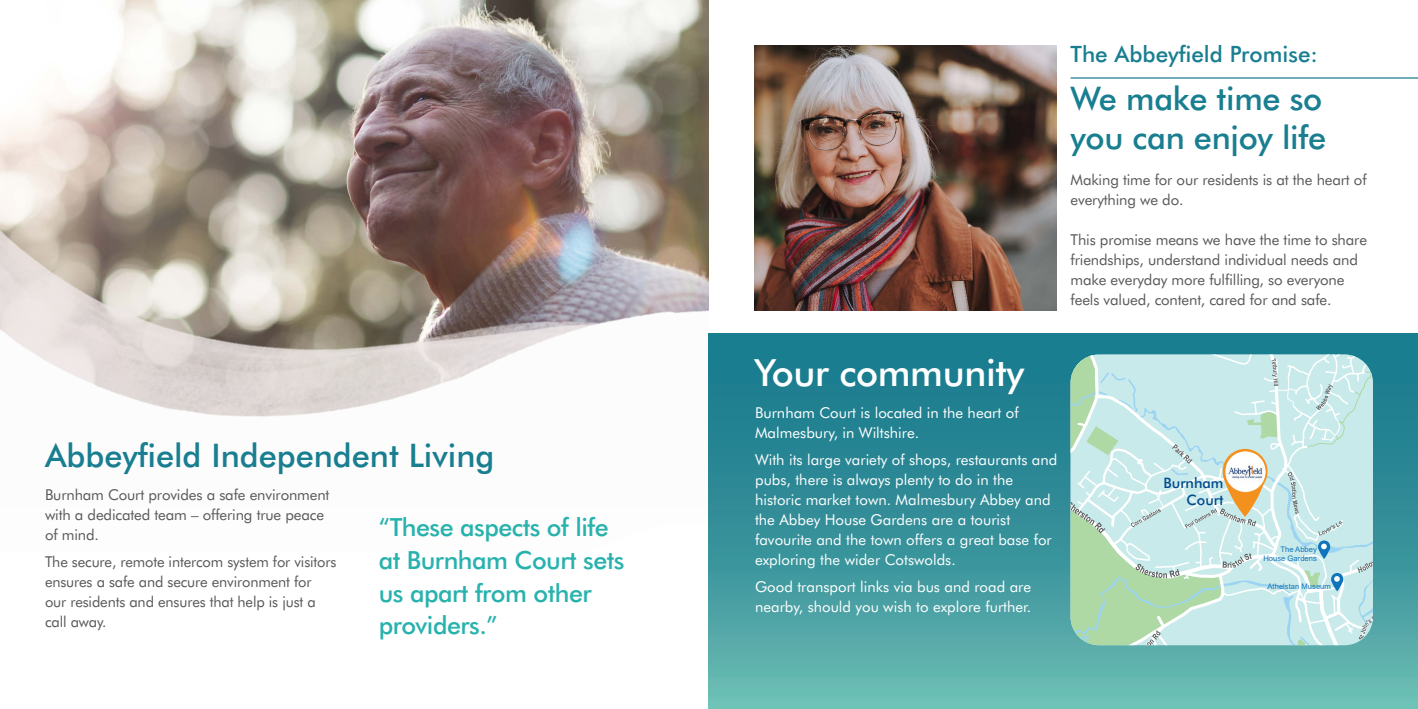
<style>
.page{position:relative;width:1418px;height:709px;background:#fff}
.page>*{position:absolute;margin:0;border:0;box-sizing:border-box;transform-origin:0 0}
.HEADER_143{font:500 37.5px "Futura BT";letter-spacing:-.01em;color:#fff}
.HEADER_143-2{font:500 32.5px/38.8px "Futura BT";color:#187e90}
.QUOTE{font:500 25px/32.5px "Futura BT";letter-spacing:-.02em;color:#28b2ad}
.BODY_COPY{font:500 22.5px "Futura BT";color:#187e90}
.BODY_COPY-2{font:15px/20px "Futura BT";letter-spacing:-.01em;color:#57585a}
.t1{font:15px/20px "Futura BT";color:#fff}
.t2{font:500 14.38px/17.2px "Futura BT";color:#004a8d;text-align:right}
.t3{font:7.62px/9.1px "Arial";color:#1074bc;text-align:right}
</style>
<div class="page">
<img style="left:0;top:0;width:709px;height:178px">
<img style="left:0;top:178px;width:709px;height:56px">
<img style="left:0;top:234px;width:709px;height:316px">
<div style="left:709px;top:333px;width:708px;height:376px;background:linear-gradient(to bottom,#0d7289,#65b6b0)"></div>
<img style="left:754px;top:45px;width:302px;height:265px">
<svg style="left:1070px;top:354px;width:302px;height:292px;background:#c6e5dd"></svg>
<hr style="left:1070px;top:77px;width:347px;height:2px;background:#187e90">
<p class="HEADER_143-2" style="left:45px;top:436px;width:451px">Abbeyfield Independent Living</p>
<p class="BODY_COPY-2" style="left:45px;top:484px;width:286px">Burnham Court provides a safe environment with a dedicated team – offering true peace of mind.</p>
<p class="BODY_COPY-2" style="left:45px;top:551px;width:293px">The secure, remote intercom system for visitors ensures a safe and secure environment for our residents and ensures that help is just a call away.</p>
<p class="QUOTE" style="left:379px;top:511px;width:247px">“These aspects of life at Burnham Court sets us apart from other providers.”</p>
<p class="BODY_COPY" style="left:1070px;top:40px;width:249px">The Abbeyfield Promise:</p>
<p class="HEADER_143-2" style="left:1070px;top:79px;width:257px">We make time so you can enjoy life</p>
<p class="BODY_COPY-2" style="left:1070px;top:169px;width:297px">Making time for our residents is at the heart of everything we do.</p>
<p class="BODY_COPY-2" style="left:1070px;top:229px;width:298px">This promise means we have the time to share friendships, understand individual needs and make everyday more fulfilling, so everyone feels valued, content, cared for and safe.</p>
<p class="HEADER_143" style="left:754px;top:349px;width:272px">Your community</p>
<p class="t1" style="left:755px;top:402px;width:265px">Burnham Court is located in the heart of<br>Malmesbury, in Wiltshire.</p>
<p class="t1" style="left:755px;top:449px;width:304px">With its large variety of shops, restaurants and pubs, there is always plenty to do in the historic market town. Malmesbury Abbey and the Abbey House Gardens are a tourist favourite and the town offers a great base for exploring the wider Cotswolds.</p>
<p class="t1" style="left:755px;top:576px;width:278px">Good transport links via bus and road are nearby, should you wish to explore further.</p>
<p class="t2" style="left:1163px;top:473px;width:61px">Burnham<br>Court</p>
<p class="t3" style="left:1263px;top:544px;width:55px">The Abbey<br>House Gardens</p>
<p class="t3" style="left:1267px;top:581px;width:65px">Athelstan Museum</p>
</div>
